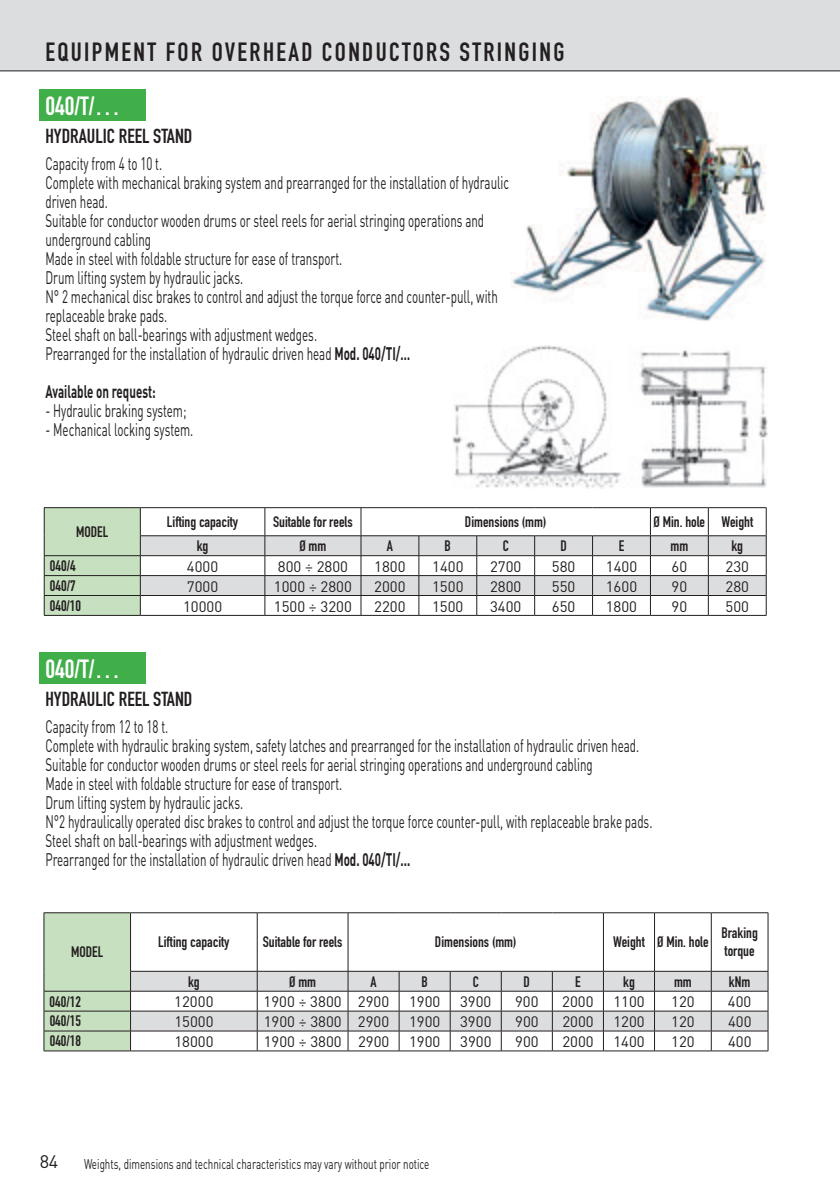
<style>
.page{position:relative;width:840px;height:1191px;background:#fff}
.page>*{position:absolute;margin:0;border:0;box-sizing:border-box;transform-origin:0 0}
.t1{font:26px "DIN Engschrift Std";letter-spacing:.09em;color:#231f20}
.t2{font:26px "DIN Engschrift Std";color:#fff}
.t3{font:20px "DIN Engschrift Std";color:#231f20}
.t4{font:18px/19px "DIN";color:#231f20;scale:.64 1}
.t5{font:700 18px "DIN";color:#231f20;scale:.64 1}
.t6{font:18px "DIN";color:#231f20}
.t7{font:15px "DIN";color:#231f20}
.t8{font:15px/18px "DIN Engschrift Std";color:#231f20}
.t9{font:14px "DIN";color:#231f20;scale:.7 1}
.s1{font-weight:700}
</style>
<div class="page">
<svg style="left:0;top:0;width:839px;height:100px"></svg>
<div style="left:40px;top:89px;width:106px;height:31px;background:#40ae49"></div>
<div style="left:40px;top:652px;width:106px;height:31px;background:#40ae49"></div>
<hr style="left:44px;top:615px;width:96px;height:1px;background:#231f20">
<hr style="left:140px;top:615px;width:125px;height:1px;background:#231f20">
<hr style="left:265px;top:615px;width:96px;height:1px;background:#231f20">
<hr style="left:361px;top:615px;width:57px;height:1px;background:#231f20">
<hr style="left:418px;top:615px;width:58px;height:1px;background:#231f20">
<hr style="left:476px;top:615px;width:58px;height:1px;background:#231f20">
<hr style="left:534px;top:615px;width:58px;height:1px;background:#231f20">
<hr style="left:592px;top:615px;width:58px;height:1px;background:#231f20">
<hr style="left:650px;top:615px;width:58px;height:1px;background:#231f20">
<hr style="left:708px;top:615px;width:58px;height:1px;background:#231f20">
<svg style="left:44px;top:507px;width:722px;height:108px"></svg>
<hr style="left:44px;top:555px;width:96px;height:1px;background:#231f20">
<img style="left:510px;top:97px;width:257px;height:224px">
<svg style="left:44px;top:912px;width:724px;height:139px"></svg>
<hr style="left:44px;top:990px;width:86px;height:1px;background:#231f20">
<img style="left:452px;top:345px;width:315px;height:143px">
<h1 class="t1" style="left:45px;top:37px;width:520px">EQUIPMENT FOR OVERHEAD CONDUCTORS STRINGING</h1>
<h1 class="t2" style="left:45px;top:91px;width:77px">040/T/…</h1>
<p class="t3" style="left:45px;top:124px;width:148px">HYDRAULIC REEL STAND</p>
<p class="t4" style="left:45px;top:153px;width:725px">Capacity from 4 to 10 t.<br>Complete with mechanical braking system and prearranged for the installation of hydraulic driven head.<br>Suitable for conductor wooden drums or steel reels for aerial stringing operations and underground cabling<br>Made in steel with foldable structure for ease of transport.<br>Drum lifting system by hydraulic jacks.<br>N° 2 mechanical disc brakes to control and adjust the torque force and counter-pull, with replaceable brake pads.<br>Steel shaft on ball-bearings with adjustment wedges.<br>Prearranged for the installation of hydraulic driven head <span class="s1">Mod. 040/TI/…</span></p>
<p class="t5" style="left:45px;top:379px;width:174px">Available on request:</p>
<p class="t4" style="left:45px;top:400px;width:222px">- Hydraulic braking system;</p>
<p class="t4" style="left:45px;top:419px;width:233px">- Mechanical locking system.</p>
<p class="t8" style="left:76px;top:523px;width:34px">MODEL</p>
<p class="t8" style="left:167px;top:513px;width:73px">Lifting capacity</p>
<p class="t8" style="left:273px;top:513px;width:81px">Suitable for reels</p>
<p class="t8" style="left:464px;top:513px;width:83px">Dimensions (mm)</p>
<p class="t8" style="left:653px;top:513px;width:101px">Ø Min. hole Weight</p>
<p class="t8" style="left:197px;top:537px;width:13px">kg</p>
<p class="t8" style="left:299px;top:537px;width:28px">Ø mm</p>
<p class="t8" style="left:386px;top:537px;width:8px">A</p>
<p class="t8" style="left:444px;top:537px;width:8px">B</p>
<p class="t8" style="left:502px;top:537px;width:8px">C</p>
<p class="t8" style="left:560px;top:537px;width:8px">D</p>
<p class="t8" style="left:618px;top:537px;width:7px">E</p>
<p class="t8" style="left:670px;top:537px;width:19px">mm</p>
<p class="t8" style="left:731px;top:537px;width:13px">kg</p>
<p class="t8" style="left:50px;top:557px;width:27px">040/4</p>
<p class="t7" style="left:187px;top:557px;width:33px">4000</p>
<p class="t7" style="left:278px;top:557px;width:72px">800 ÷ 2800</p>
<p class="t7" style="left:374px;top:557px;width:33px">1800</p>
<p class="t7" style="left:432px;top:557px;width:33px">1400</p>
<p class="t7" style="left:490px;top:557px;width:33px">2700</p>
<p class="t7" style="left:551px;top:557px;width:25px">580</p>
<p class="t7" style="left:605px;top:557px;width:33px">1400</p>
<p class="t7" style="left:671px;top:557px;width:17px">60</p>
<p class="t7" style="left:725px;top:557px;width:25px">230</p>
<p class="t8" style="left:50px;top:577px;width:27px">040/7</p>
<p class="t7" style="left:187px;top:577px;width:33px">7000</p>
<p class="t7" style="left:274px;top:577px;width:79px">1000 ÷ 2800</p>
<p class="t7" style="left:374px;top:577px;width:33px">2000</p>
<p class="t7" style="left:432px;top:577px;width:33px">1500</p>
<p class="t7" style="left:489px;top:577px;width:33px">2800</p>
<p class="t7" style="left:551px;top:577px;width:25px">550</p>
<p class="t7" style="left:605px;top:577px;width:33px">1600</p>
<p class="t7" style="left:671px;top:577px;width:17px">90</p>
<p class="t7" style="left:725px;top:577px;width:25px">280</p>
<p class="t8" style="left:50px;top:596px;width:33px">040/10</p>
<p class="t7" style="left:183px;top:597px;width:41px">10000</p>
<p class="t7" style="left:274px;top:597px;width:79px">1500 ÷ 3200</p>
<p class="t7" style="left:374px;top:597px;width:33px">2200</p>
<p class="t7" style="left:432px;top:597px;width:33px">1500</p>
<p class="t7" style="left:489px;top:597px;width:33px">3400</p>
<p class="t7" style="left:551px;top:597px;width:25px">650</p>
<p class="t7" style="left:605px;top:597px;width:33px">1800</p>
<p class="t7" style="left:671px;top:597px;width:17px">90</p>
<p class="t7" style="left:725px;top:597px;width:25px">500</p>
<h1 class="t2" style="left:45px;top:653px;width:77px">040/T/…</h1>
<p class="t3" style="left:45px;top:686px;width:148px">HYDRAULIC REEL STAND</p>
<p class="t4" style="left:45px;top:716px;width:949px">Capacity from 12 to 18 t.<br>Complete with hydraulic braking system, safety latches and prearranged for the installation of hydraulic driven head.<br>Suitable for conductor wooden drums or steel reels for aerial stringing operations and underground cabling<br>Made in steel with foldable structure for ease of transport.<br>Drum lifting system by hydraulic jacks.<br>N°2 hydraulically operated disc brakes to control and adjust the torque force counter-pull, with replaceable brake pads.<br>Steel shaft on ball-bearings with adjustment wedges.<br>Prearranged for the installation of hydraulic driven head <span class="s1">Mod. 040/TI/...</span></p>
<p class="t8" style="left:71px;top:943px;width:34px">MODEL</p>
<p class="t8" style="left:158px;top:933px;width:73px">Lifting capacity</p>
<p class="t8" style="left:263px;top:933px;width:81px">Suitable for reels</p>
<p class="t8" style="left:435px;top:933px;width:83px">Dimensions (mm)</p>
<p class="t8" style="left:612px;top:933px;width:97px">Weight Ø Min. hole</p>
<p class="t8" style="left:721px;top:924px;width:38px">Braking torque</p>
<p class="t8" style="left:188px;top:972px;width:13px">kg</p>
<p class="t8" style="left:289px;top:972px;width:28px">Ø mm</p>
<p class="t8" style="left:370px;top:972px;width:8px">A</p>
<p class="t8" style="left:421px;top:972px;width:8px">B</p>
<p class="t8" style="left:472px;top:972px;width:8px">C</p>
<p class="t8" style="left:523px;top:972px;width:8px">D</p>
<p class="t8" style="left:574px;top:972px;width:7px">E</p>
<p class="t8" style="left:622px;top:972px;width:13px">kg</p>
<p class="t8" style="left:673px;top:972px;width:19px">mm</p>
<p class="t8" style="left:728px;top:972px;width:23px">kNm</p>
<p class="t8" style="left:50px;top:992px;width:33px">040/12</p>
<p class="t7" style="left:174px;top:992px;width:41px">12000</p>
<p class="t7" style="left:263px;top:992px;width:127px">1900 ÷ 3800 2900</p>
<p class="t7" style="left:409px;top:992px;width:33px">1900</p>
<p class="t7" style="left:460px;top:992px;width:33px">3900</p>
<p class="t7" style="left:515px;top:992px;width:25px">900</p>
<p class="t7" style="left:562px;top:992px;width:33px">2000</p>
<p class="t7" style="left:613px;top:992px;width:33px">1100</p>
<p class="t7" style="left:670px;top:992px;width:25px">120</p>
<p class="t7" style="left:727px;top:992px;width:25px">400</p>
<p class="t8" style="left:50px;top:1012px;width:33px">040/15</p>
<p class="t7" style="left:174px;top:1012px;width:41px">15000</p>
<p class="t7" style="left:263px;top:1012px;width:127px">1900 ÷ 3800 2900</p>
<p class="t7" style="left:409px;top:1012px;width:33px">1900</p>
<p class="t7" style="left:460px;top:1012px;width:33px">3900</p>
<p class="t7" style="left:515px;top:1012px;width:25px">900</p>
<p class="t7" style="left:562px;top:1012px;width:33px">2000</p>
<p class="t7" style="left:613px;top:1012px;width:33px">1200</p>
<p class="t7" style="left:671px;top:1012px;width:25px">120</p>
<p class="t7" style="left:727px;top:1012px;width:25px">400</p>
<p class="t8" style="left:50px;top:1032px;width:33px">040/18</p>
<p class="t7" style="left:174px;top:1032px;width:41px">18000</p>
<p class="t7" style="left:263px;top:1032px;width:127px">1900 ÷ 3800 2900</p>
<p class="t7" style="left:409px;top:1032px;width:33px">1900</p>
<p class="t7" style="left:460px;top:1032px;width:33px">3900</p>
<p class="t7" style="left:515px;top:1032px;width:25px">900</p>
<p class="t7" style="left:562px;top:1032px;width:33px">2000</p>
<p class="t7" style="left:613px;top:1032px;width:33px">1400</p>
<p class="t7" style="left:671px;top:1032px;width:25px">120</p>
<p class="t7" style="left:727px;top:1032px;width:25px">400</p>
<p class="t6" style="left:40px;top:1150px;width:20px">84</p>
<p class="t9" style="left:84px;top:1155px;width:495px">Weights, dimensions and technical characteristics may vary without prior notice</p>
</div>
